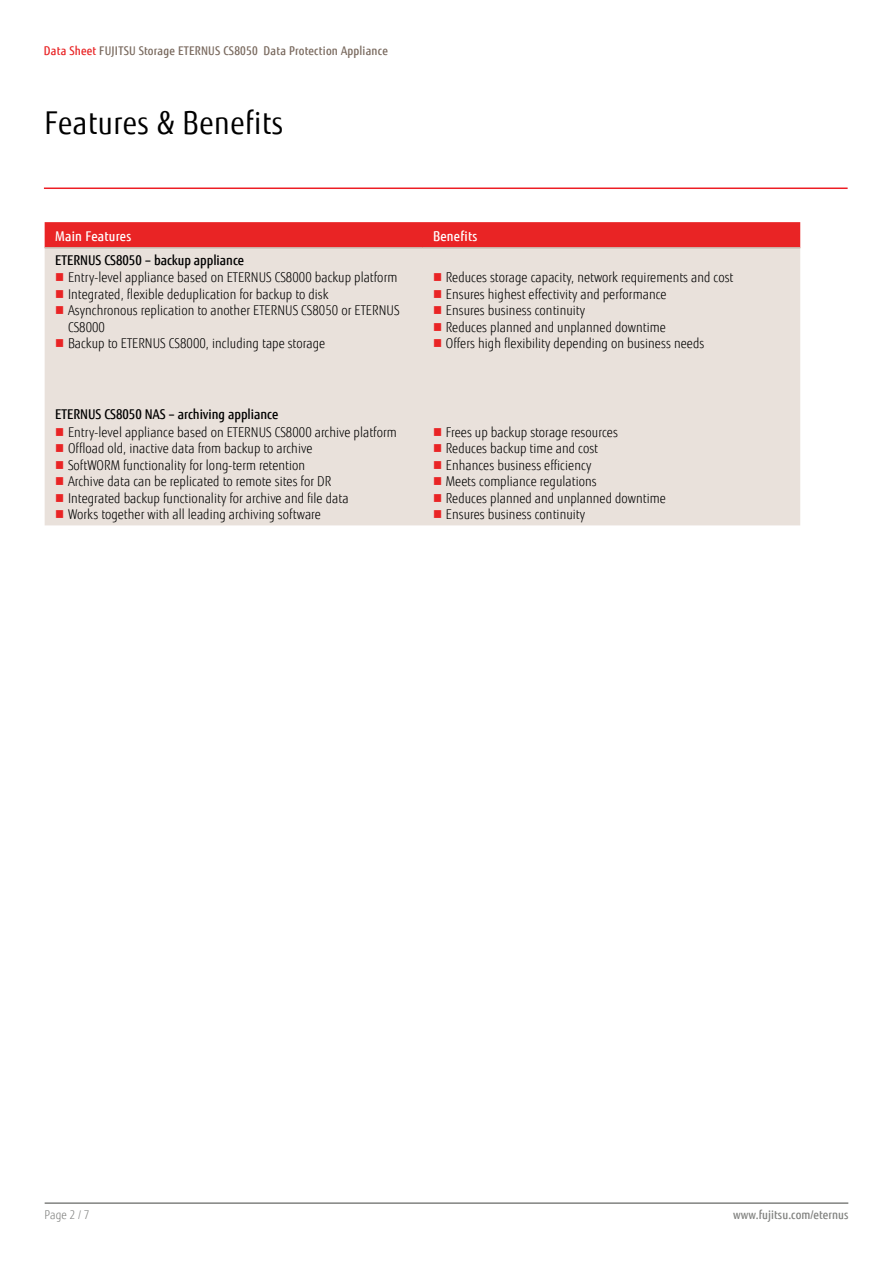
<style>
.page{position:relative;width:893px;height:1263px;background:#fff}
.page>*{position:absolute;margin:0;border:0;box-sizing:border-box;transform-origin:0 0}
.t1{font:31.5px "Fujitsu Sans";letter-spacing:.02em;color:#000;scale:.9 1}
.t2{font:300 13.5px/16.5px "Fujitsu Sans";letter-spacing:.005em;color:#000;scale:.9 1}
.t3{font:500 13.5px "Fujitsu Sans";color:#000;scale:.9 1}
.t4{font:500 13.5px "Fujitsu Sans";letter-spacing:.02em;color:#fff;scale:.9 1}
.t5{font:500 12px "Fujitsu Sans";letter-spacing:.02em;color:#79695e;scale:.9 1}
.t6{font:500 12px "Fujitsu Sans";letter-spacing:.005em;color:#818280;scale:.9 1}
.t7{font:300 12px "Fujitsu Sans";color:#818280;scale:.9 1}
.s1{color:#e92425}
</style>
<div class="page">
<hr style="left:45px;top:1202px;width:803px;height:2px;background:#818280">
<div style="left:45px;top:222px;width:755px;height:25px;background:#e92425"></div>
<div style="left:45px;top:249px;width:755px;height:276px;background:#e9e1db"></div>
<hr style="left:45px;top:247px;width:377px;height:2px;background:#c9bbb0">
<hr style="left:422px;top:247px;width:378px;height:2px;background:#c9bbb0">
<hr style="left:44px;top:187px;width:804px;height:2px;background:#ed1d24">
<svg style="left:56px;top:273px;width:7px;height:8px"></svg>
<svg style="left:56px;top:290px;width:7px;height:8px"></svg>
<svg style="left:56px;top:306px;width:7px;height:8px"></svg>
<svg style="left:56px;top:339px;width:7px;height:8px"></svg>
<svg style="left:434px;top:273px;width:7px;height:8px"></svg>
<svg style="left:434px;top:290px;width:7px;height:8px"></svg>
<svg style="left:434px;top:306px;width:7px;height:8px"></svg>
<svg style="left:434px;top:323px;width:7px;height:8px"></svg>
<svg style="left:434px;top:339px;width:7px;height:8px"></svg>
<svg style="left:56px;top:428px;width:7px;height:7px"></svg>
<svg style="left:56px;top:444px;width:7px;height:8px"></svg>
<svg style="left:56px;top:461px;width:7px;height:7px"></svg>
<svg style="left:56px;top:477px;width:7px;height:8px"></svg>
<svg style="left:56px;top:494px;width:7px;height:7px"></svg>
<svg style="left:56px;top:510px;width:7px;height:8px"></svg>
<svg style="left:434px;top:428px;width:7px;height:7px"></svg>
<svg style="left:434px;top:444px;width:7px;height:8px"></svg>
<svg style="left:434px;top:461px;width:7px;height:7px"></svg>
<svg style="left:434px;top:477px;width:7px;height:8px"></svg>
<svg style="left:434px;top:494px;width:7px;height:7px"></svg>
<svg style="left:434px;top:510px;width:7px;height:8px"></svg>
<p class="t5" style="left:44px;top:43px;width:384px"><span class="s1">Data Sheet</span> FUJITSU Storage ETERNUS CS8050 Data Protection Appliance</p>
<h1 class="t1" style="left:45px;top:104px;width:267px">Features &amp; Benefits</h1>
<p class="t4" style="left:55px;top:228px;width:86px">Main Features</p>
<p class="t4" style="left:433px;top:228px;width:51px">Benefits</p>
<p class="t3" style="left:55px;top:252px;width:211px">ETERNUS CS8050 – backup appliance</p>
<p class="t2" style="left:68px;top:269px;width:370px">Entry-level appliance based on ETERNUS CS8000 backup platform Integrated, flexible deduplication for backup to disk Asynchronous replication to another ETERNUS CS8050 or ETERNUS CS8000<br>Backup to ETERNUS CS8000, including tape storage</p>
<p class="t2" style="left:446px;top:269px;width:321px">Reduces storage capacity, network requirements and cost Ensures highest effectivity and performance<br>Ensures business continuity<br>Reduces planned and unplanned downtime<br>Offers high flexibility depending on business needs</p>
<p class="t3" style="left:55px;top:406px;width:249px">ETERNUS CS8050 NAS – archiving appliance</p>
<p class="t2" style="left:68px;top:424px;width:367px">Entry-level appliance based on ETERNUS CS8000 archive platform Offload old, inactive data from backup to archive<br>SoftWORM functionality for long-term retention<br>Archive data can be replicated to remote sites for DR<br>Integrated backup functionality for archive and file data<br>Works together with all leading archiving software</p>
<p class="t2" style="left:446px;top:424px;width:246px">Frees up backup storage resources<br>Reduces backup time and cost<br>Enhances business efficiency<br>Meets compliance regulations<br>Reduces planned and unplanned downtime<br>Ensures business continuity</p>
<p class="t7" style="left:45px;top:1208px;width:51px">Page 2 / 7</p>
<p class="t6" style="left:733px;top:1208px;width:129px">www.fujitsu.com/eternus</p>
</div>
